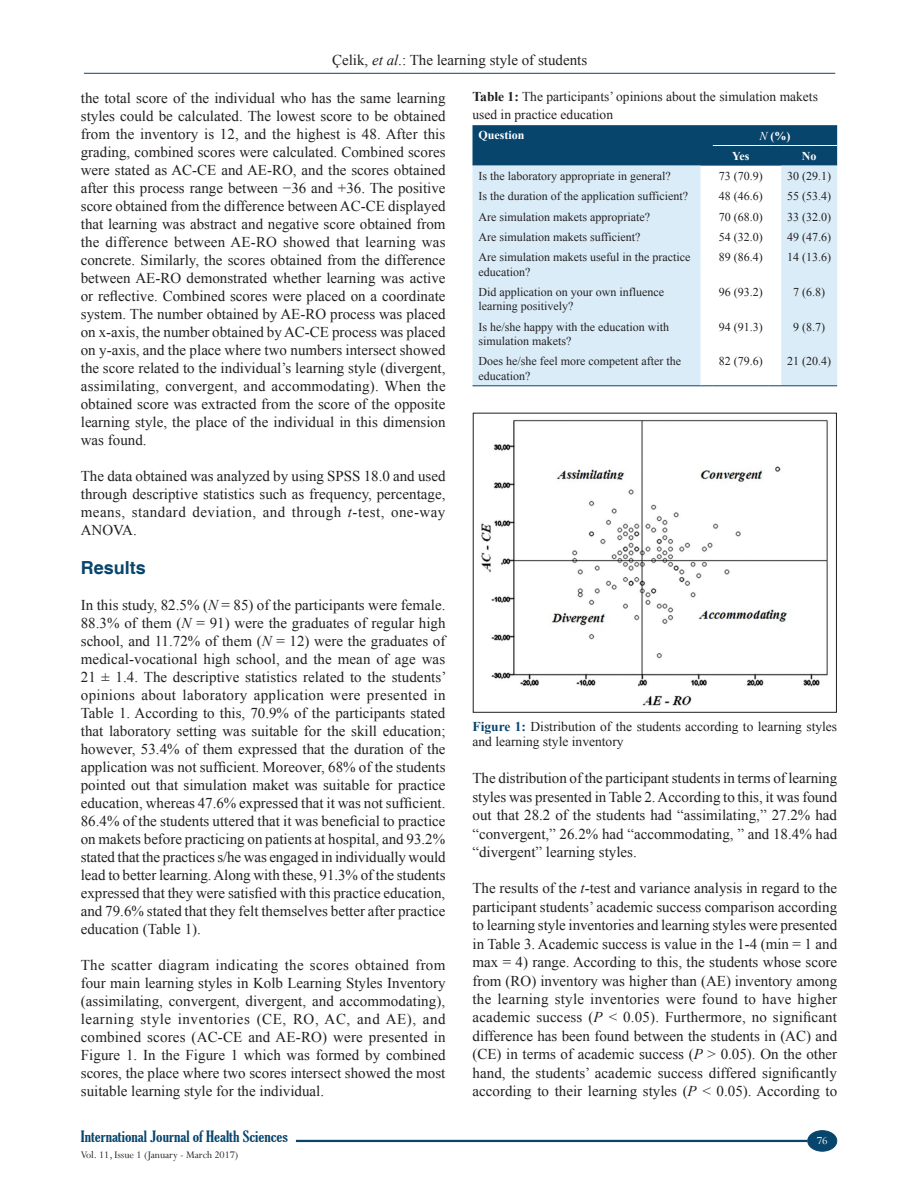
<style>
.page{position:relative;width:918px;height:1188px;background:#fff}
.page>*{position:absolute;margin:0;border:0;box-sizing:border-box;transform-origin:0 0}
.t1{font:700 18px "Helvetica";color:#08456c}
.TX{font:15px/18px "Times New Roman";color:#231f20;text-align:justify}
.t2{font:extra-condensed 15px "Gloucester";color:#08456c;scale:1.25 1}
.FGC{font:13.5px/15px "Times New Roman";color:#231f20}
.TT{font:13.5px/18px "Times New Roman";color:#231f20}
.TB{font:12px/14.4px "Times New Roman";color:#231f20}
.TBL{font:12px/14.4px "Times New Roman";color:#231f20}
.TCH{font:700 12px "Times New Roman";color:#fff}
.t3{font:12px "Perpetua";color:#fff}
.t4{font:11.25px "Perpetua";letter-spacing:-.005em;color:#231f20}
.s1{font-style:italic}
.s2{font-weight:700}
.s3{font-weight:400;font-style:italic}
.s4{font-weight:700;color:#08456c}
</style>
<div class="page">
<hr style="left:84px;top:73px;width:751px;height:1px;background:#08456c">
<div style="left:808px;top:1131px;width:29px;height:20px;background:#08456c;border-radius:50%"></div>
<div style="left:807px;top:1130px;width:30px;height:22px;border:1px solid #08456c;border-radius:50%"></div>
<hr style="left:296px;top:1140px;width:512px;height:2px;background:#08456c">
<svg style="left:472px;top:166px;width:365px;height:219px;fill:#daecf8"></svg>
<hr style="left:472px;top:385px;width:228px;height:1px;background:#08456c">
<svg style="left:700px;top:385px;width:13px;height:1px"></svg>
<hr style="left:713px;top:385px;width:56px;height:1px;background:#08456c">
<svg style="left:769px;top:385px;width:12px;height:1px"></svg>
<hr style="left:781px;top:385px;width:56px;height:1px;background:#08456c">
<div style="left:472px;top:125px;width:365px;height:41px;background:#08456c"></div>
<hr style="left:781px;top:145px;width:56px;height:1px;background:#fff">
<img style="left:481px;top:419px;width:347px;height:287px">
<p class="TX" style="left:332px;top:51px;width:257px">Çelik, <span class="s1">et al</span>.: The learning style of students</p>
<p class="TX" style="left:81px;top:88px;width:366px">the total score of the individual who has the same learning styles could be calculated. The lowest score to be obtained from the inventory is 12, and the highest is 48. After this grading, combined scores were calculated. Combined scores were stated as AC-CE and AE-RO, and the scores obtained after this process range between −36 and +36. The positive score obtained from the difference between AC-CE displayed that learning was abstract and negative score obtained from the difference between AE-RO showed that learning was concrete. Similarly, the scores obtained from the difference between AE-RO demonstrated whether learning was active or reflective. Combined scores were placed on a coordinate system. The number obtained by AE-RO process was placed on x-axis, the number obtained by AC-CE process was placed on y-axis, and the place where two numbers intersect showed the score related to the individual’s learning style (divergent, assimilating, convergent, and accommodating). When the obtained score was extracted from the score of the opposite learning style, the place of the individual in this dimension was found.</p>
<p class="TX" style="left:81px;top:466px;width:366px">The data obtained was analyzed by using SPSS 18.0 and used through descriptive statistics such as frequency, percentage, means, standard deviation, and through <span class="s1">t</span>-test, one-way ANOVA.</p>
<h1 class="t1" style="left:81px;top:557px;width:67px">Results</h1>
<p class="TX" style="left:81px;top:595px;width:367px">In this study, 82.5% (<span class="s1">N</span> = 85) of the participants were female.<br>88.3% of them (<span class="s1">N</span> = 91) were the graduates of regular high school, and 11.72% of them (<span class="s1">N</span> = 12) were the graduates of medical-vocational high school, and the mean of age was 21 ± 1.4. The descriptive statistics related to the students’ opinions about laboratory application were presented in Table 1. According to this, 70.9% of the participants stated that laboratory setting was suitable for the skill education; however, 53.4% of them expressed that the duration of the application was not sufficient. Moreover, 68% of the students pointed out that simulation maket was suitable for practice education, whereas 47.6% expressed that it was not sufficient.<br>86.4% of the students uttered that it was beneficial to practice on makets before practicing on patients at hospital, and 93.2% stated that the practices s/he was engaged in individually would lead to better learning. Along with these, 91.3% of the students expressed that they were satisfied with this practice education, and 79.6% stated that they felt themselves better after practice education (Table 1).</p>
<p class="TX" style="left:81px;top:955px;width:366px">The scatter diagram indicating the scores obtained from four main learning styles in Kolb Learning Styles Inventory (assimilating, convergent, divergent, and accommodating), learning style inventories (CE, RO, AC, and AE), and combined scores (AC-CE and AE-RO) were presented in Figure 1. In the Figure 1 which was formed by combined scores, the place where two scores intersect showed the most suitable learning style for the individual.</p>
<p class="t2" style="left:81px;top:1128px;width:167px">International Journal of Health Sciences</p>
<p class="t4" style="left:81px;top:1148px;width:159px">Vol. 11, Issue 1 (January - March 2017)</p>
<p class="TT" style="left:472px;top:87px;width:347px"><span class="s2">Table 1:</span> The participants’ opinions about the simulation makets used in practice education</p>
<p class="TCH" style="left:478px;top:127px;width:48px">Question</p>
<p class="TCH" style="left:760px;top:127px;width:32px"><span class="s3">N</span> (%)</p>
<p class="TCH" style="left:732px;top:147px;width:19px">Yes</p>
<p class="TCH" style="left:802px;top:147px;width:16px">No</p>
<p class="TB" style="left:478px;top:168px;width:194px">Is the laboratory appropriate in general?</p>
<p class="TB" style="left:719px;top:168px;width:45px">73 (70.9)</p>
<p class="TB" style="left:787px;top:168px;width:45px">30 (29.1)</p>
<p class="TB" style="left:478px;top:189px;width:211px">Is the duration of the application sufficient?</p>
<p class="TB" style="left:719px;top:189px;width:45px">48 (46.6)</p>
<p class="TB" style="left:787px;top:189px;width:45px">55 (53.4)</p>
<p class="TB" style="left:478px;top:209px;width:173px">Are simulation makets appropriate?</p>
<p class="TB" style="left:719px;top:209px;width:45px">70 (68.0)</p>
<p class="TB" style="left:787px;top:209px;width:45px">33 (32.0)</p>
<p class="TB" style="left:478px;top:229px;width:164px">Are simulation makets sufficient?</p>
<p class="TB" style="left:719px;top:229px;width:45px">54 (32.0)</p>
<p class="TB" style="left:787px;top:229px;width:45px">49 (47.6)</p>
<p class="TB" style="left:478px;top:250px;width:213px">Are simulation makets useful in the practice education?</p>
<p class="TB" style="left:719px;top:250px;width:45px">89 (86.4)</p>
<p class="TB" style="left:787px;top:250px;width:45px">14 (13.6)</p>
<p class="TB" style="left:478px;top:284px;width:187px">Did application on your own influence learning positively?</p>
<p class="TB" style="left:719px;top:284px;width:45px">96 (93.2)</p>
<p class="TB" style="left:793px;top:284px;width:33px">7 (6.8)</p>
<p class="TB" style="left:478px;top:319px;width:192px">Is he/she happy with the education with simulation makets?</p>
<p class="TB" style="left:719px;top:319px;width:45px">94 (91.3)</p>
<p class="TB" style="left:793px;top:319px;width:33px">9 (8.7)</p>
<p class="TBL" style="left:478px;top:354px;width:204px">Does he/she feel more competent after the education?</p>
<p class="TBL" style="left:719px;top:354px;width:45px">82 (79.6)</p>
<p class="TBL" style="left:787px;top:354px;width:45px">21 (20.4)</p>
<p class="FGC" style="left:472px;top:718px;width:366px"><span class="s4">Figure 1:</span> Distribution of the students according to learning styles and learning style inventory</p>
<p class="TX" style="left:472px;top:769px;width:366px;line-height:18.5px">The distribution of the participant students in terms of learning styles was presented in Table 2. According to this, it was found out that 28.2 of the students had “assimilating,” 27.2% had “convergent,” 26.2% had “accommodating, ” and 18.4% had “divergent” learning styles.</p>
<p class="TX" style="left:472px;top:879px;width:366px;line-height:18.5px">The results of the <span class="s1">t</span>-test and variance analysis in regard to the participant students’ academic success comparison according to learning style inventories and learning styles were presented in Table 3. Academic success is value in the 1-4 (min = 1 and max = 4) range. According to this, the students whose score from (RO) inventory was higher than (AE) inventory among the learning style inventories were found to have higher academic success (<span class="s1">P</span> &lt; 0.05). Furthermore, no significant difference has been found between the students in (AC) and (CE) in terms of academic success (<span class="s1">P</span> &gt; 0.05). On the other hand, the students’ academic success differed significantly according to their learning styles (<span class="s1">P</span> &lt; 0.05). According to</p>
<p class="t3" style="left:817px;top:1133px;width:12px">76</p>
</div>
